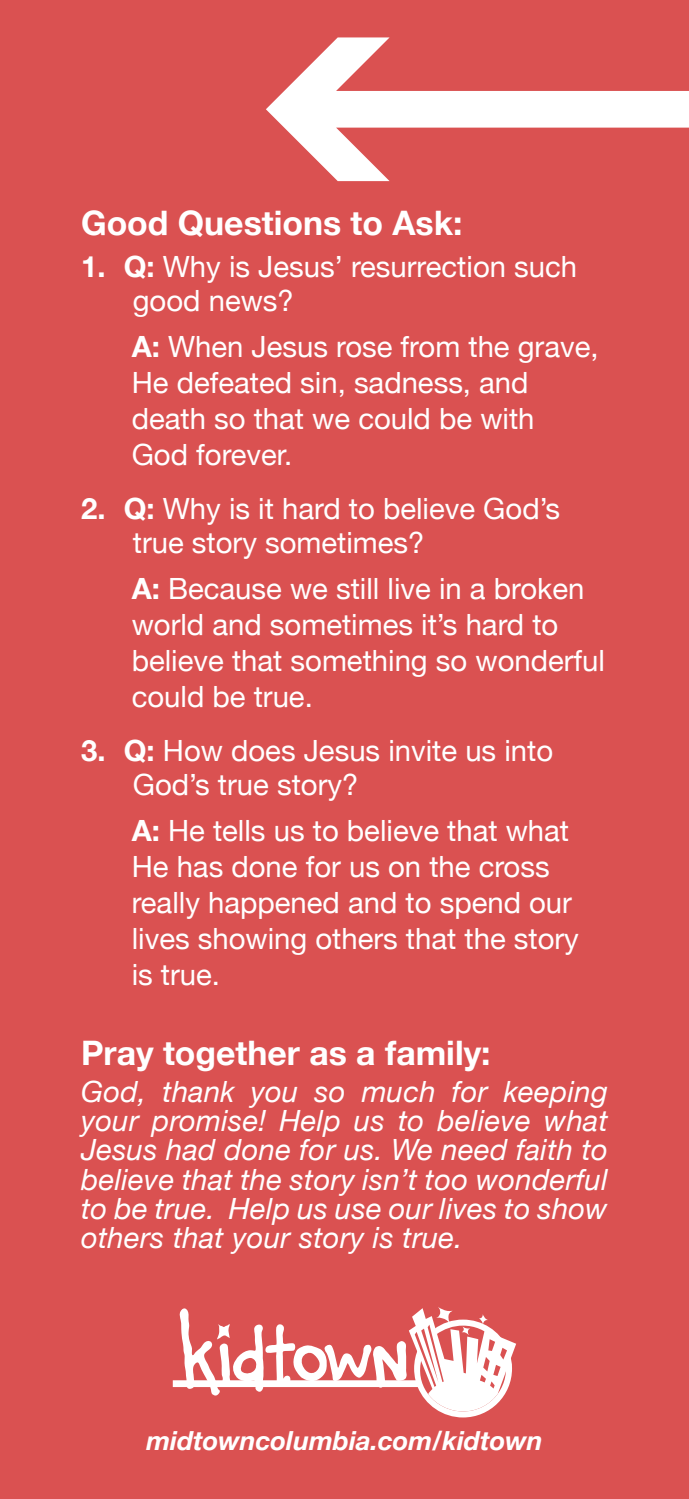
<style>
.page{position:relative;width:689px;height:1499px;background:#fff}
.page>*{position:absolute;margin:0;border:0;box-sizing:border-box;transform-origin:0 0}
._3_Sub-Headings{font:700 33.75px "Helvetica Neue";color:#fff}
._8_Answer{font:29.25px/36px "Helvetica Neue";color:#fff}
._9_Prayer-Text{font:italic 29.25px/29.2px "Helvetica Neue";letter-spacing:.01em;color:#fff;text-align:justify}
.t1{font:italic 700 26.32px "Helvetica Neue";color:#fff}
.s1{font-weight:700}
</style>
<div class="page">
<div style="left:0;top:0;width:688px;height:1498px;background:#da5151"></div>
<svg style="left:173px;top:1307px;width:343px;height:110px"></svg>
<svg style="left:266px;top:37px;width:422px;height:144px"></svg>
<p class="_3_Sub-Headings" style="left:81px;top:197px;width:383px">Good Questions to Ask:</p>
<p class="_8_Answer" style="left:133px;top:252px;width:445px;line-height:33.8px;text-indent:-52px"><span class="s1">1. Q:</span> Why is Jesus’ resurrection such good news?</p>
<p class="_8_Answer" style="left:132px;top:330px;width:468px"><span class="s1">A:</span> When Jesus rose from the grave,<br>He defeated sin, sadness, and death so that we could be with<br>God forever.</p>
<p class="_8_Answer" style="left:133px;top:494px;width:429px;line-height:33.8px;text-indent:-52px"><span class="s1">2. Q:</span> Why is it hard to believe God’s true story sometimes?</p>
<p class="_8_Answer" style="left:132px;top:572px;width:474px"><span class="s1">A:</span> Because we still live in a broken world and sometimes it’s hard to believe that something so wonderful could be true.</p>
<p class="_8_Answer" style="left:133px;top:735px;width:422px;line-height:33.8px;text-indent:-52px"><span class="s1">3. Q:</span> How does Jesus invite us into<br>God’s true story?</p>
<p class="_8_Answer" style="left:132px;top:814px;width:448px"><span class="s1">A:</span> He tells us to believe that what<br>He has done for us on the cross really happened and to spend our lives showing others that the story is true.</p>
<p class="_3_Sub-Headings" style="left:81px;top:1026px;width:411px">Pray together as a family:</p>
<p class="_9_Prayer-Text" style="left:81px;top:1078px;width:528px">God, thank you so much for keeping your promise! Help us to believe what Jesus had done for us. We need faith to believe that the story isn’t too wonderful to be true. Help us use our lives to show others that your story is true.</p>
<p class="t1" style="left:146px;top:1419px;width:398px">midtowncolumbia.com/kidtown</p>
</div>
